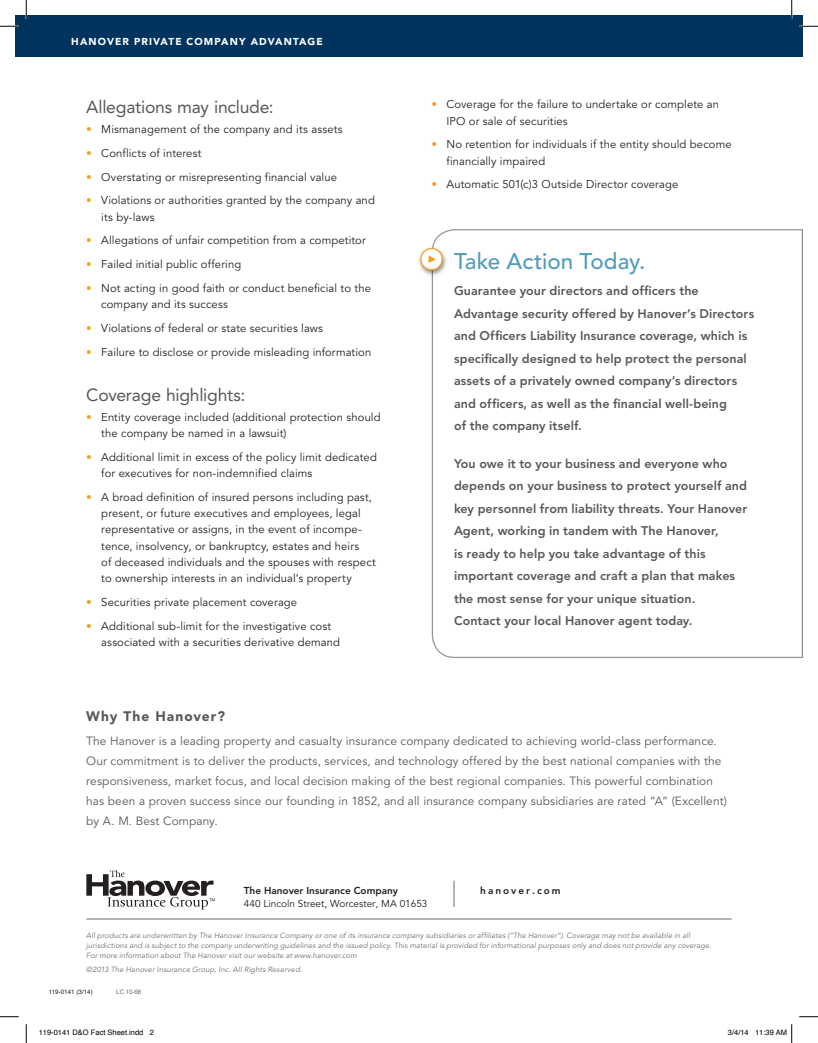
<style>
.page{position:relative;width:818px;height:1043px;background:#fff}
.page>*{position:absolute;margin:0;border:0;box-sizing:border-box;transform-origin:0 0}
.t1{font:500 22.5px "Avenir";letter-spacing:-.005em;color:#529cbe}
.t2{font:17.5px "Avenir";letter-spacing:-.015em;color:#57585a}
.t3{font:900 13.75px "Avenir";letter-spacing:.075em;color:#57585a}
.t4{font:800 12.5px/22.5px "Avenir";letter-spacing:.005em;color:#57585a}
.t5{font:11.88px/20px "Avenir";letter-spacing:.01em;color:#57585a}
.t6{font:11.25px/16.2px "Avenir";letter-spacing:.01em;color:#231f20}
.t7{font:900 10px "Avenir";letter-spacing:.11em;color:#fff}
.t8{font:10px "Avenir";color:#231f20}
.t9{font:800 10px "Avenir";color:#231f20}
.t10{font:800 10px "Avenir";letter-spacing:.2em;color:#231f20}
.t11{font:italic 7.5px/10px "Avenir";letter-spacing:.02em;color:#6c6d70}
.t12{font:7.5px "Helvetica";color:#000}
.t13{font:6.25px "Helvetica";color:#231f20}
.t14{font:6.25px "Helvetica";color:#6c6d70}
.s1{color:#f6a01b}
</style>
<div class="page">
<div style="left:15px;top:15px;width:787px;height:41px;background:#00345e"></div>
<svg style="left:431px;top:229px;width:371px;height:429px"></svg>
<div style="left:417px;top:246px;width:31px;height:31px;background:#231f20;opacity:.5"></div>
<div style="left:421px;top:248px;width:21px;height:22px;background:#fff;border-radius:50%"></div>
<div style="left:420px;top:248px;width:22px;height:22px;border:1px solid #f6a01b;border-radius:50%"></div>
<svg style="left:428px;top:255px;width:8px;height:8px"></svg>
<hr style="left:86px;top:918px;width:645px;height:1px;background:#6c6d70">
<svg style="left:86px;top:870px;width:129px;height:39px"></svg>
<svg style="left:453px;top:880px;width:1px;height:27px"></svg>
<svg style="left:0;top:25px;width:19px;height:2px"></svg>
<svg style="left:799px;top:25px;width:19px;height:2px"></svg>
<svg style="left:0;top:1016px;width:19px;height:1px"></svg>
<svg style="left:799px;top:1016px;width:19px;height:1px"></svg>
<svg style="left:25px;top:0;width:2px;height:19px"></svg>
<svg style="left:25px;top:1024px;width:2px;height:18px"></svg>
<svg style="left:790px;top:0;width:2px;height:19px"></svg>
<svg style="left:791px;top:1024px;width:1px;height:18px"></svg>
<p class="t7" style="left:71px;top:36px;width:96px">SEGMENT BAND</p>
<p class="t7" style="left:71px;top:36px;width:253px">HANOVER PRIVATE COMPANY ADVANTAGE</p>
<h2 class="t2" style="left:86px;top:97px;width:189px">Allegations may include:</h2>
<p class="t6" style="left:86px;top:121px;width:258px"><span class="s1">•</span> Mismanagement of the company and its assets</p>
<p class="t6" style="left:86px;top:145px;width:117px"><span class="s1">•</span> Conflicts of interest</p>
<p class="t6" style="left:86px;top:169px;width:252px"><span class="s1">•</span> Overstating or misrepresenting financial value</p>
<p class="t6" style="left:101px;top:193px;width:275px;text-indent:-15px"><span class="s1">•</span> Violations or authorities granted by the company and its by-laws</p>
<p class="t6" style="left:86px;top:233px;width:281px"><span class="s1">•</span> Allegations of unfair competition from a competitor</p>
<p class="t6" style="left:86px;top:256px;width:156px"><span class="s1">•</span> Failed initial public offering</p>
<p class="t6" style="left:101px;top:280px;width:271px;text-indent:-15px"><span class="s1">•</span> Not acting in good faith or conduct beneficial to the company and its success</p>
<p class="t6" style="left:86px;top:320px;width:238px"><span class="s1">•</span> Violations of federal or state securities laws</p>
<p class="t6" style="left:86px;top:344px;width:286px"><span class="s1">•</span> Failure to disclose or provide misleading information</p>
<h2 class="t2" style="left:86px;top:384px;width:161px">Coverage highlights:</h2>
<p class="t6" style="left:101px;top:409px;width:281px;text-indent:-15px"><span class="s1">•</span> Entity coverage included (additional protection should the company be named in a lawsuit)</p>
<p class="t6" style="left:101px;top:449px;width:277px;text-indent:-15px"><span class="s1">•</span> Additional limit in excess of the policy limit dedicated for executives for non-indemnified claims</p>
<p class="t6" style="left:101px;top:489px;width:276px;text-indent:-15px"><span class="s1">•</span> A broad definition of insured persons including past, present, or future executives and employees, legal representative or assigns, in the event of incompe&shy;tence, insolvency, or bankruptcy, estates and heirs<br>of deceased individuals and the spouses with respect to ownership interests in an individual’s property</p>
<p class="t6" style="left:86px;top:594px;width:212px"><span class="s1">•</span> Securities private placement coverage</p>
<p class="t6" style="left:101px;top:618px;width:240px;text-indent:-15px"><span class="s1">•</span> Additional sub-limit for the investigative cost associated with a securities derivative demand</p>
<p class="t6" style="left:446px;top:97px;width:274px;text-indent:-15px"><span class="s1">•</span> Coverage for the failure to undertake or complete an<br>IPO or sale of securities</p>
<p class="t6" style="left:446px;top:137px;width:287px;text-indent:-15px"><span class="s1">•</span> No retention for individuals if the entity should become financially impaired</p>
<p class="t6" style="left:431px;top:177px;width:248px"><span class="s1">•</span> Automatic 501(c)3 Outside Director coverage</p>
<h1 class="t1" style="left:454px;top:248px;width:193px">Take Action Today.</h1>
<p class="t4" style="left:454px;top:279px;width:302px">Guarantee your directors and officers the Advantage security offered by Hanover’s Directors and Officers Liability Insurance coverage, which is specifically designed to help protect the personal assets of a privately owned company’s directors and officers, as well as the financial well-being<br>of the company itself.</p>
<p class="t4" style="left:454px;top:452px;width:295px">You owe it to your business and everyone who depends on your business to protect yourself and key personnel from liability threats. Your Hanover Agent, working in tandem with The Hanover,<br>is ready to help you take advantage of this important coverage and craft a plan that makes the most sense for your unique situation.<br>Contact your local Hanover agent today.</p>
<p class="t3" style="left:86px;top:708px;width:140px">Why The Hanover?</p>
<p class="t5" style="left:86px;top:731px;width:642px">The Hanover is a leading property and casualty insurance company dedicated to achieving world-class performance.<br>Our commitment is to deliver the products, services, and technology offered by the best national companies with the responsiveness, market focus, and local decision making of the best regional companies. This powerful combination has been a proven success since our founding in 1852, and all insurance company subsidiaries are rated “A” (Excellent) by A. M. Best Company.</p>
<p class="t9" style="left:244px;top:884px;width:156px">The Hanover Insurance Company</p>
<p class="t8" style="left:244px;top:897px;width:185px">440 Lincoln Street, Worcester, MA 01653</p>
<p class="t10" style="left:480px;top:884px;width:82px">hanover.com</p>
<p class="t11" style="left:86px;top:930px;width:626px">All products are underwritten by The Hanover Insurance Company or one of its insurance company subsidiaries or affiliates (“The Hanover”). Coverage may not be available in all jurisdictions and is subject to the company underwriting guidelines and the issued policy. This material is provided for informational purposes only and does not provide any coverage.<br>For more information about The Hanover visit our website at www.hanover.com</p>
<p class="t11" style="left:86px;top:964px;width:217px">©2013 The Hanover Insurance Group, Inc. All Rights Reserved.</p>
<p class="t13" style="left:49px;top:987px;width:46px">119-0141 (3/14)</p>
<p class="t14" style="left:116px;top:987px;width:27px">LC 10-68</p>
<p class="t12" style="left:39px;top:1027px;width:117px">119-0141 D&amp;O Fact Sheet.indd 2</p>
<p class="t12" style="left:728px;top:1027px;width:61px">3/4/14 11:39 AM</p>
</div>
